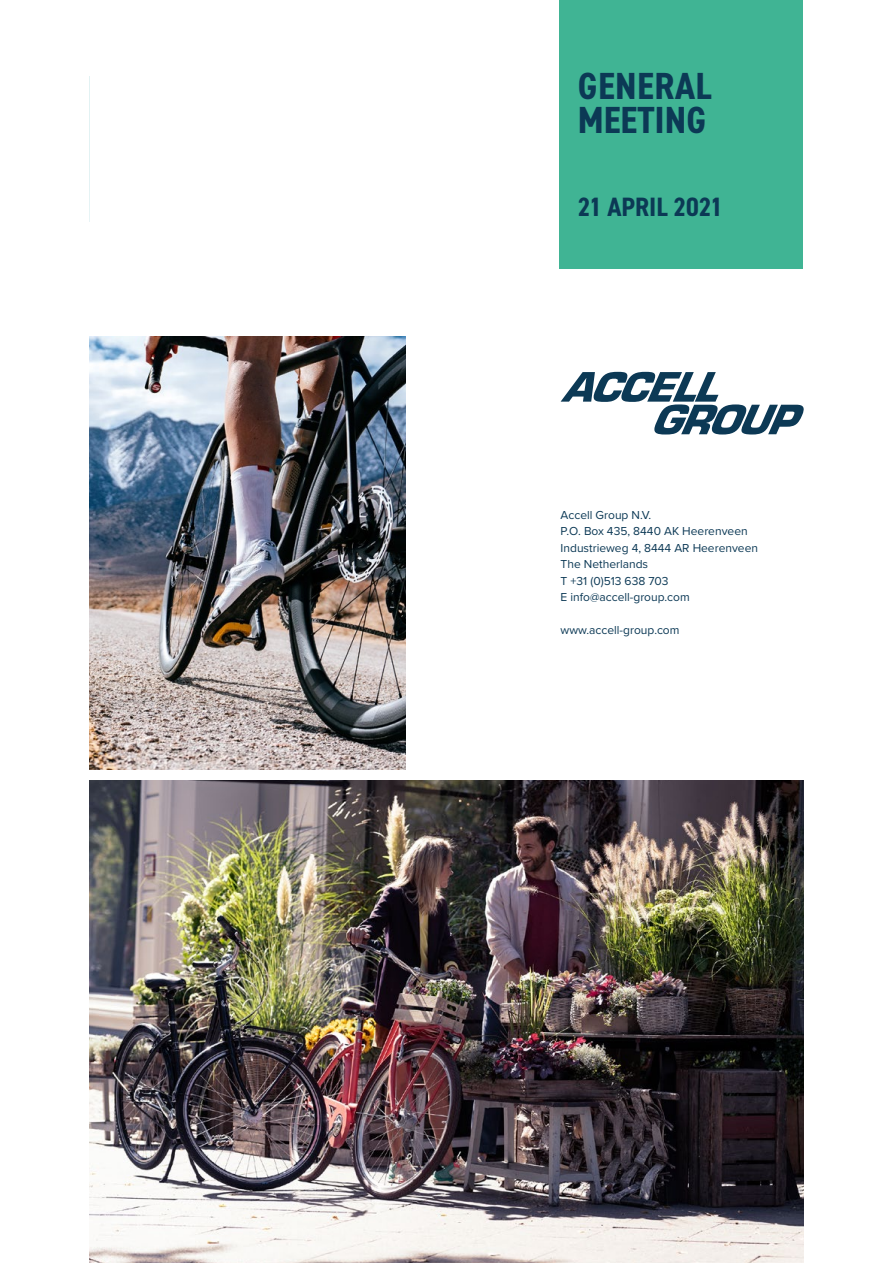
<style>
.page{position:relative;width:893px;height:1263px;background:#fff}
.page>*{position:absolute;margin:0;border:0;box-sizing:border-box;transform-origin:0 0}
.t1{font:700 condensed 37.8px "DIN2014";letter-spacing:.005em;color:#0c3955}
.t2{font:700 condensed 26.55px "DIN2014";color:#0c3955}
.t3{font:12px "Proxima Nova";color:#0c3955}
</style>
<div class="page">
<div style="left:560px;top:0;width:243px;height:269px;background:#40b494"></div>
<svg style="left:561px;top:372px;width:243px;height:62px"></svg>
<img style="left:89px;top:77px;width:1px;height:144px">
<img style="left:89px;top:780px;width:715px;height:483px">
<img style="left:89px;top:337px;width:316px;height:433px">
<p class="t1" style="left:578px;top:61px;width:135px">GENERAL</p>
<p class="t1" style="left:578px;top:95px;width:130px">MEETING</p>
<p class="t2" style="left:578px;top:190px;width:147px">21 APRIL 2021</p>
<p class="t3" style="left:561px;top:506px;width:92px">Accell Group N.V.</p>
<p class="t3" style="left:561px;top:522px;width:189px">P.O. Box 435, 8440 AK Heerenveen</p>
<p class="t3" style="left:561px;top:539px;width:199px">Industrieweg 4, 8444 AR Heerenveen</p>
<p class="t3" style="left:561px;top:555px;width:89px">The Netherlands</p>
<p class="t3" style="left:561px;top:572px;width:110px">T +31 (0)513 638 703</p>
<p class="t3" style="left:561px;top:588px;width:131px">E info@accell-group.com</p>
<p class="t3" style="left:561px;top:621px;width:120px">www.accell-group.com</p>
</div>
